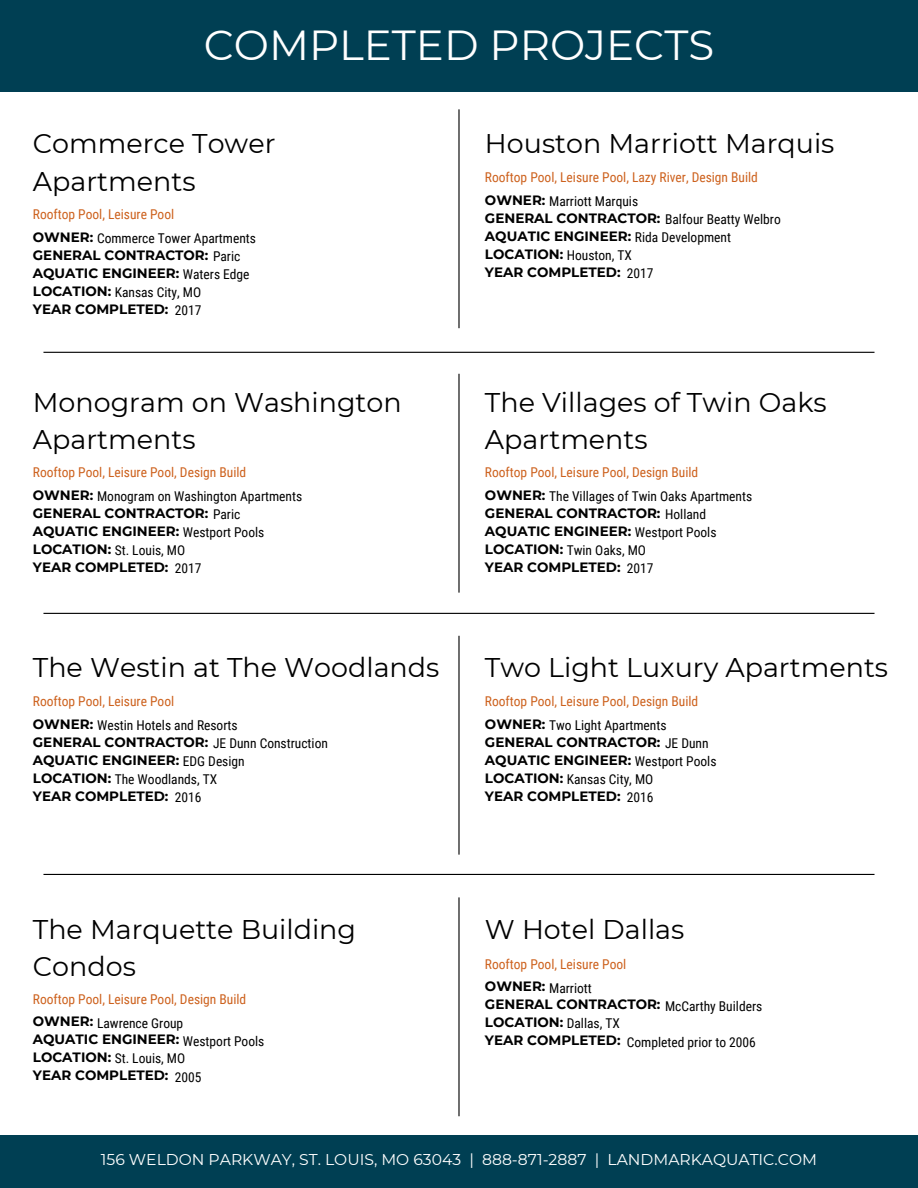
<style>
.page{position:relative;width:918px;height:1188px;background:#fff}
.page>*{position:absolute;margin:0;border:0;box-sizing:border-box;transform-origin:0 0}
.t1{font:42px "Montserrat";color:#fff}
.t2{font:27px/37.2px "Montserrat";color:#000}
.t3{font:15.6px "Montserrat";color:#fff}
.t4{font:13.5px/18px "Roboto Condensed";color:#000}
.t5{font:13.5px "Roboto Condensed";color:#cd611d}
.t6{font:700 13.5px/17.7px "Montserrat";color:#000}
.s1{font-family:"Montserrat";font-weight:700}
.s2{font-family:"Roboto Condensed";font-weight:400}
</style>
<div class="page">
<hr style="left:43px;top:352px;width:832px;height:1px;background:#000">
<hr style="left:43px;top:613px;width:832px;height:1px;background:#000">
<hr style="left:43px;top:874px;width:832px;height:1px;background:#000">
<hr style="left:458px;top:109px;width:2px;height:219px;background:#000">
<hr style="left:458px;top:374px;width:2px;height:219px;background:#000">
<hr style="left:458px;top:636px;width:2px;height:219px;background:#000">
<hr style="left:458px;top:897px;width:2px;height:219px;background:#000">
<div style="left:0;top:0;width:918px;height:92px;background:#003f53"></div>
<div style="left:0;top:1135px;width:918px;height:53px;background:#003f53"></div>
<h1 class="t1" style="left:204px;top:20px;width:512px">COMPLETED PROJECTS</h1>
<p class="t2" style="left:33px;top:125px;width:244px">Commerce Tower<br>Apartments</p>
<h4 class="t5" style="left:33px;top:206px;width:143px">Rooftop Pool, Leisure Pool</h4>
<p class="t4" style="left:33px;top:229px;width:225px"><span class="s1">OWNER:</span> Commerce Tower Apartments<br><span class="s1">GENERAL CONTRACTOR:</span> Paric<br><span class="s1">AQUATIC ENGINEER:</span> Waters Edge<br><span class="s1">LOCATION:</span> Kansas City, MO</p>
<p class="t6" style="left:33px;top:300px;width:137px">YEAR COMPLETED:</p>
<h2 class="t4" style="left:175px;top:301px;width:28px">2017</h2>
<p class="t2" style="left:33px;top:384px;width:370px">Monogram on Washington<br>Apartments</p>
<h4 class="t5" style="left:33px;top:465px;width:215px">Rooftop Pool, Leisure Pool, Design Build</h4>
<p class="t4" style="left:33px;top:488px;width:271px"><span class="s1">OWNER:</span> Monogram on Washington Apartments<br><span class="s1">GENERAL CONTRACTOR:</span> Paric<br><span class="s1">AQUATIC ENGINEER:</span> Westport Pools<br><span class="s1">LOCATION:</span> St. Louis, MO</p>
<p class="t6" style="left:33px;top:558px;width:137px">YEAR COMPLETED:</p>
<h2 class="t4" style="left:175px;top:560px;width:28px">2017</h2>
<p class="t2" style="left:33px;top:649px;width:408px">The Westin at The Woodlands</p>
<h4 class="t5" style="left:33px;top:693px;width:143px">Rooftop Pool, Leisure Pool</h4>
<p class="t4" style="left:33px;top:716px;width:297px"><span class="s1">OWNER:</span> Westin Hotels and Resorts<br><span class="s1">GENERAL CONTRACTOR:</span> JE Dunn Construction <span class="s1">AQUATIC ENGINEER:</span> EDG Design<br><span class="s1">LOCATION:</span> The Woodlands, TX</p>
<p class="t6" style="left:33px;top:787px;width:137px">YEAR COMPLETED:</p>
<h2 class="t4" style="left:175px;top:788px;width:28px">2016</h2>
<p class="t2" style="left:485px;top:125px;width:351px">Houston Marriott Marquis</p>
<h4 class="t5" style="left:485px;top:169px;width:275px">Rooftop Pool, Leisure Pool, Lazy River, Design Build</h4>
<p class="t4" style="left:485px;top:192px;width:297px;line-height:17.4px"><span class="s1">OWNER:</span> Marriott Marquis<br><span class="s1">GENERAL CONTRACTOR:</span> Balfour Beatty Welbro<br><span class="s1">AQUATIC ENGINEER:</span> Rida Development</p>
<p class="t6" style="left:485px;top:246px;width:149px;line-height:17px">LOCATION: <span class="s2">Houston, TX<br></span>YEAR COMPLETED:</p>
<h2 class="t4" style="left:627px;top:264px;width:28px">2017</h2>
<p class="t2" style="left:485px;top:384px;width:343px">The Villages of Twin Oaks<br>Apartments</p>
<h4 class="t5" style="left:485px;top:465px;width:215px">Rooftop Pool, Leisure Pool, Design Build</h4>
<p class="t4" style="left:485px;top:488px;width:269px"><span class="s1">OWNER:</span> The Villages of Twin Oaks Apartments<br><span class="s1">GENERAL CONTRACTOR:</span> Holland<br><span class="s1">AQUATIC ENGINEER:</span> Westport Pools<br><span class="s1">LOCATION:</span> Twin Oaks, MO</p>
<p class="t6" style="left:485px;top:558px;width:137px">YEAR COMPLETED:</p>
<h2 class="t4" style="left:627px;top:560px;width:28px">2017</h2>
<p class="t2" style="left:485px;top:649px;width:405px">Two Light Luxury Apartments</p>
<h4 class="t5" style="left:485px;top:693px;width:215px">Rooftop Pool, Leisure Pool, Design Build</h4>
<p class="t4" style="left:485px;top:716px;width:233px"><span class="s1">OWNER:</span> Two Light Apartments<br><span class="s1">GENERAL CONTRACTOR:</span> JE Dunn<br><span class="s1">AQUATIC ENGINEER:</span> Westport Pools<br><span class="s1">LOCATION:</span> Kansas City, MO</p>
<p class="t6" style="left:485px;top:787px;width:137px">YEAR COMPLETED:</p>
<h2 class="t4" style="left:627px;top:788px;width:28px">2016</h2>
<p class="t2" style="left:33px;top:910px;width:325px">The Marquette Building<br>Condos</p>
<h4 class="t5" style="left:33px;top:991px;width:215px">Rooftop Pool, Leisure Pool, Design Build</h4>
<p class="t4" style="left:33px;top:1015px;width:233px;line-height:16.8px"><span class="s1">OWNER:</span> Lawrence Group<br><span class="s1">AQUATIC ENGINEER:</span> Westport Pools</p>
<p class="t6" style="left:33px;top:1050px;width:154px;line-height:17.2px">LOCATION: <span class="s2">St. Louis, MO<br></span>YEAR COMPLETED:</p>
<h2 class="t4" style="left:175px;top:1068px;width:28px">2005</h2>
<p class="t2" style="left:485px;top:910px;width:201px">W Hotel Dallas</p>
<h4 class="t5" style="left:485px;top:956px;width:143px">Rooftop Pool, Leisure Pool</h4>
<p class="t6" style="left:485px;top:979px;width:279px">OWNER: <span class="s2">Marriott<br></span>GENERAL CONTRACTOR: <span class="s2">McCarthy Builders<br></span>LOCATION: <span class="s2">Dallas, TX<br></span>YEAR COMPLETED:</p>
<h3 class="t4" style="left:627px;top:1033px;width:130px">Completed prior to 2006</h3>
<h2 class="t3" style="left:101px;top:1150px;width:718px">156 WELDON PARKWAY, ST. LOUIS, MO 63043 | 888-871-2887 | LANDMARKAQUATIC.COM</h2>
</div>
